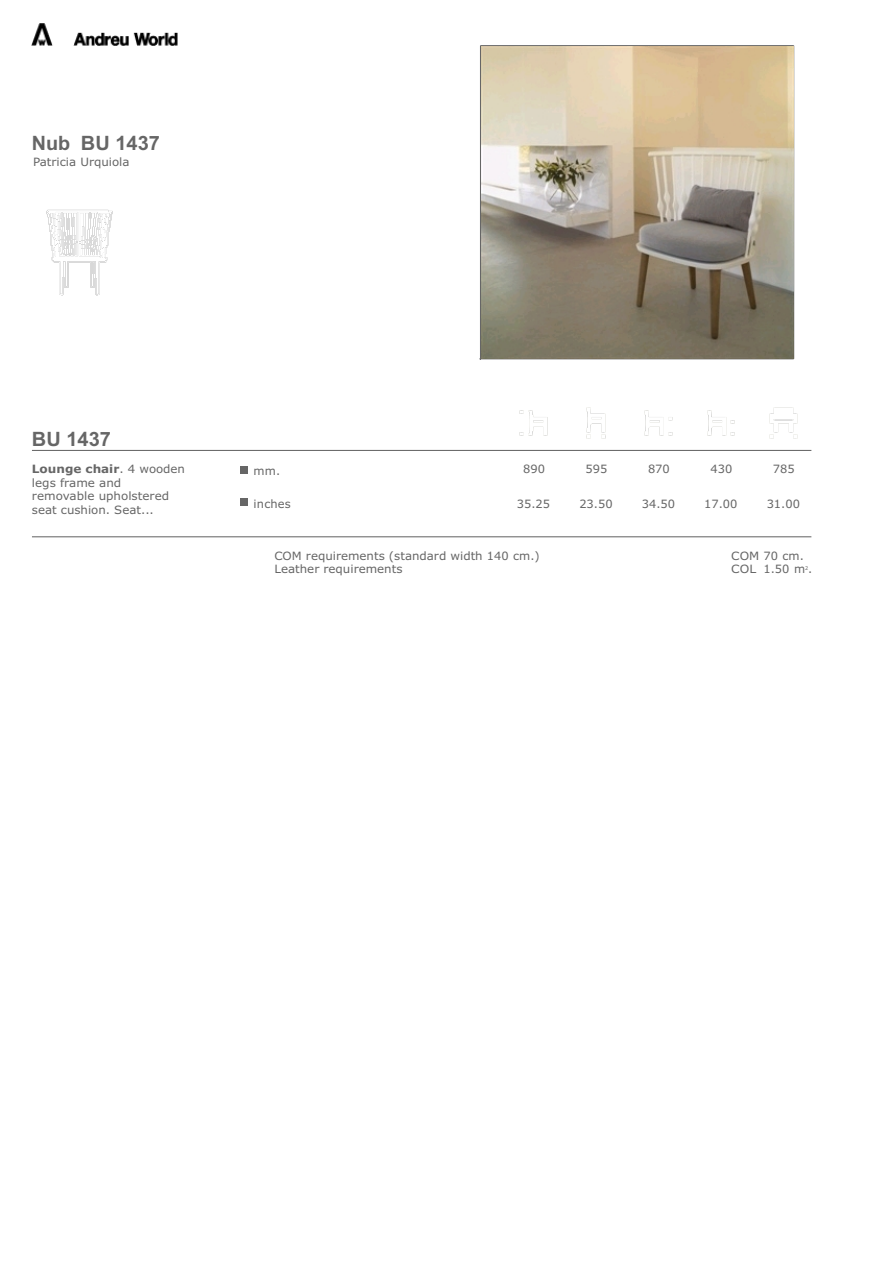
<style>
.page{position:relative;width:893px;height:1263px;background:#fff}
.page>*{position:absolute;margin:0;border:0;box-sizing:border-box;transform-origin:0 0}
.t1{font:700 19.8px "Arial";color:#666}
.t2{font:11.4px/13.5px "Verdana";color:#666}
.t3{font:11.4px/13.5px "Verdana";color:#666;scale:1.05 1}
.s1{font-weight:700}
</style>
<div class="page">
<hr style="left:32px;top:450px;width:779px;height:1px;background:#666">
<img style="left:32px;top:24px;width:146px;height:22px">
<img style="left:46px;top:209px;width:67px;height:86px">
<hr style="left:480px;top:45px;width:314px;height:1px;background:#666">
<hr style="left:480px;top:46px;width:1px;height:314px;background:#666">
<hr style="left:793px;top:46px;width:1px;height:313px;background:#666">
<hr style="left:479px;top:358px;width:315px;height:1px;background:#666">
<img style="left:481px;top:47px;width:313px;height:312px">
<hr style="left:32px;top:536px;width:779px;height:1px;background:#666">
<div style="left:240px;top:466px;width:7px;height:7px;background:#666"></div>
<div style="left:240px;top:498px;width:7px;height:8px;background:#666"></div>
<img style="left:519px;top:410px;width:29px;height:26px">
<img style="left:586px;top:407px;width:20px;height:32px">
<img style="left:644px;top:410px;width:29px;height:26px">
<img style="left:707px;top:410px;width:28px;height:26px">
<img style="left:769px;top:407px;width:29px;height:32px">
<h1 class="t1" style="left:32px;top:135px;width:130px">Nub BU 1437</h1>
<p class="t2" style="left:33px;top:156px;width:98px">Patricia Urquiola</p>
<h1 class="t1" style="left:32px;top:432px;width:81px">BU 1437</h1>
<p class="t2" style="left:32px;top:463px;width:155px"><span class="s1">Lounge chair</span>. 4 wooden legs frame and removable upholstered seat cushion. Seat...</p>
<p class="t2" style="left:254px;top:465px;width:28px">mm.</p>
<p class="t2" style="left:254px;top:498px;width:39px">inches</p>
<p class="t2" style="left:523px;top:463px;width:23px">890</p>
<p class="t2" style="left:586px;top:463px;width:23px">595</p>
<p class="t2" style="left:648px;top:463px;width:23px">870</p>
<p class="t2" style="left:710px;top:463px;width:23px">430</p>
<p class="t2" style="left:773px;top:463px;width:23px">785</p>
<p class="t2" style="left:517px;top:498px;width:35px">35.25</p>
<p class="t2" style="left:579px;top:498px;width:35px">23.50</p>
<p class="t2" style="left:642px;top:498px;width:35px">34.50</p>
<p class="t2" style="left:704px;top:498px;width:35px">17.00</p>
<p class="t2" style="left:767px;top:498px;width:35px">31.00</p>
<p class="t2" style="left:274px;top:550px;width:267px">COM requirements (standard width 140 cm.)<br>Leather requirements</p>
<p class="t3" style="left:731px;top:550px;width:79px">COM 70 cm.<br>COL 1.50 m<sup>2</sup>.</p>
</div>
